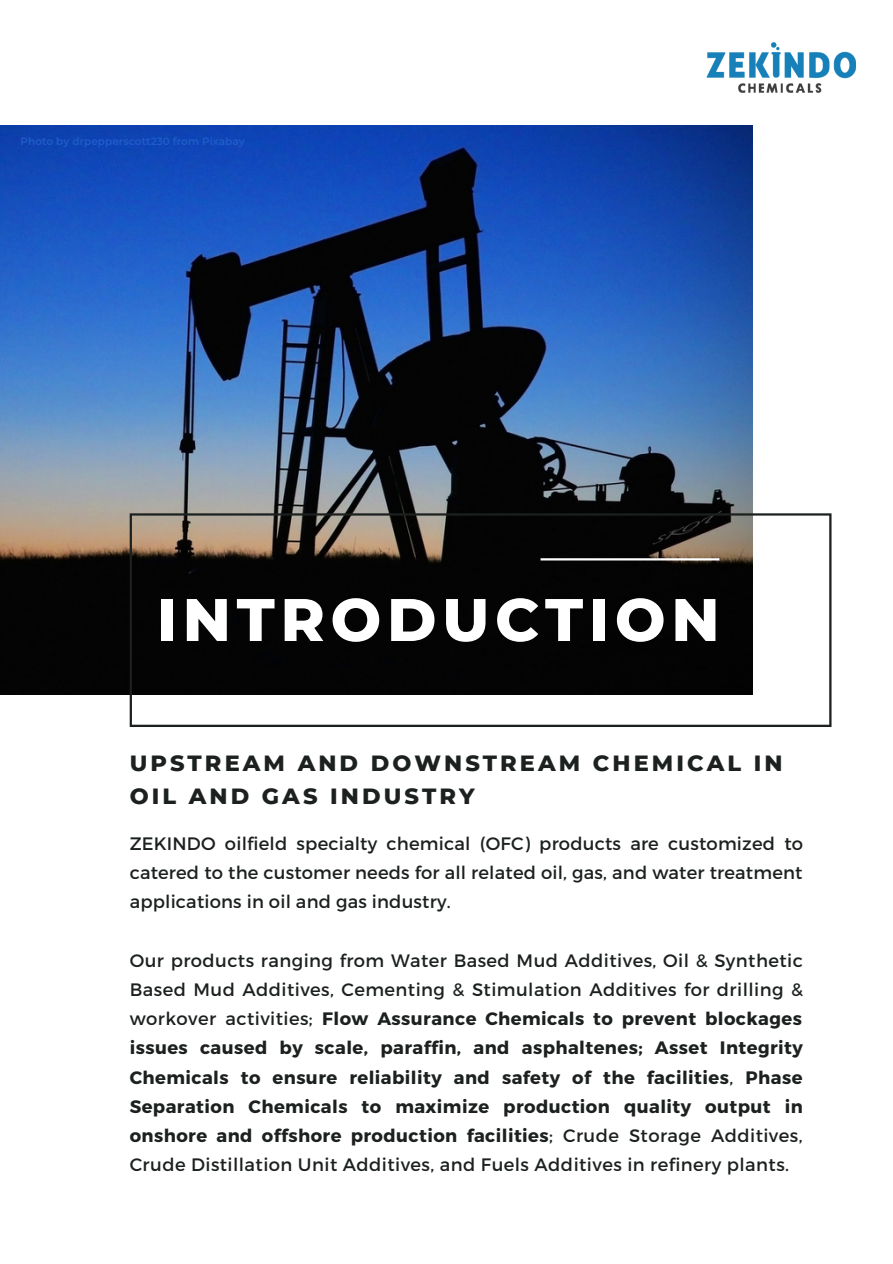
<style>
.page{position:relative;width:893px;height:1264px;background:#fff}
.page>*{position:absolute;margin:0;border:0;box-sizing:border-box;transform-origin:0 0}
.t1{font:800 60px "Montserrat";letter-spacing:.095em;color:#fff}
.t2{font:800 22.5px/32.5px "Montserrat";letter-spacing:.135em;color:#1c2120}
.t3{font:700 18px/29.2px "Montserrat";letter-spacing:.025em;color:#1c2120;text-align:justify}
.t4{font:18px/29.2px "Montserrat";letter-spacing:.01em;color:#1c2120;text-align:justify}
.t5{font:600 10.5px "Montserrat";color:#1f5dca}
.s1{font-weight:400}
</style>
<div class="page">
<img style="left:0;top:125px;width:752px;height:569px">
<svg style="left:130px;top:513px;width:701px;height:214px;fill:#040404"></svg>
<hr style="left:540px;top:558px;width:179px;height:2px;background:#fff">
<img style="left:706px;top:42px;width:151px;height:51px">
<p class="t5" style="left:20px;top:135px;width:226px">Photo by drpepperscott230 from Pixabay</p>
<h1 class="t1" style="left:156px;top:583px;width:564px">INTRODUCTION</h1>
<p class="t2" style="left:130px;top:747px;width:654px">UPSTREAM AND DOWNSTREAM CHEMICAL IN<br>OIL AND GAS INDUSTRY</p>
<p class="t4" style="left:130px;top:827px;width:675px">ZEKINDO oilfield specialty chemical (OFC) products are customized to catered to the customer needs for all related oil, gas, and water treatment applications in oil and gas industry.</p>
<p class="t3" style="left:130px;top:944px;width:674px"><span class="s1">Our products ranging from Water Based Mud Additives, Oil &amp; Synthetic Based Mud Additives, Cementing &amp; Stimulation Additives for drilling &amp; workover activities;</span> Flow Assurance Chemicals to prevent blockages issues caused by scale, paraffin, and asphaltenes; Asset Integrity Chemicals to ensure reliability and safety of the facilities<span class="s1">,</span> Phase Separation Chemicals to maximize production quality output in onshore and offshore production facilities<span class="s1">; Crude Storage Additives, Crude Distillation Unit Additives, and Fuels Additives in refinery plants.</span></p>
</div>
